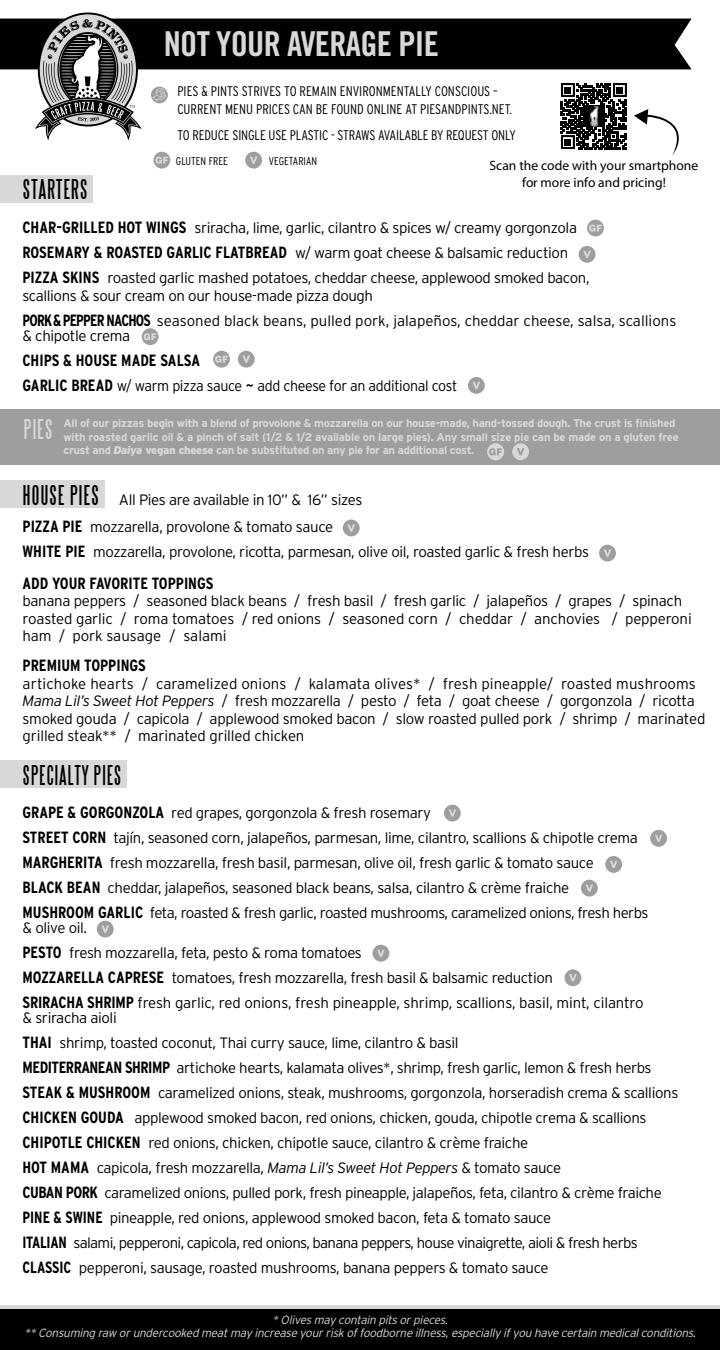
<style>
.page{position:relative;width:720px;height:1350px;background:#fff}
.page>*{position:absolute;margin:0;border:0;box-sizing:border-box;transform-origin:0 0}
.t1{font:34.25px "Trade Gothic LT Std Bd Cn 20";letter-spacing:-.02em;color:#d8d8d8}
.t2{font:25px "Steelfish";letter-spacing:.05em;color:#000}
.t3{font:25px "Steelfish";letter-spacing:.05em;color:#000;scale:.95 1}
.t4{font:25px "Steelfish";color:#d8d8d8}
.t5{font:700 condensed 16.25px "Interstate";color:#000}
.t6{font:300 15px/17.5px "Interstate";letter-spacing:-.025em;color:#000}
.t7{font:300 15px/25px "Interstate";letter-spacing:-.045em;color:#000}
.t8{font:300 15px/15px "Interstate";color:#000}
.t9{font:300 15px "Interstate";letter-spacing:-.025em;color:#000;scale:.95 1}
.t10{font:300 condensed 14px "Interstate";color:#000}
.t11{font:13.62px/16.2px "Myriad Pro";color:#000;text-align:center}
.t12{font:italic 300 11.88px "Interstate";color:#d8d8d8}
.t13{font:700 11.25px/13.8px "Interstate";letter-spacing:-.03em;color:#d8d8d8}
.t14{font:300 condensed 11.25px "Interstate";color:#000}
.s1{font-weight:700;font-stretch:condensed;font-size:16.25px}
.s2{font-weight:400}
.s3{font-weight:900;font-style:italic}
.s4{font-weight:900}
.s5{font-style:italic}
</style>
<div class="page">
<div style="left:0;top:1309px;width:720px;height:41px;background:#000"></div>
<div style="left:0;top:1305px;width:720px;height:5px;background:#d8d8d8"></div>
<div style="left:0;top:761px;width:127px;height:27px;background:#d8d8d8"></div>
<div style="left:0;top:481px;width:104px;height:27px;background:#d8d8d8"></div>
<div style="left:0;top:409px;width:720px;height:55px;background:#9e9e9e"></div>
<div style="left:487px;top:443px;width:17px;height:17px;background:#d8d8d8;border-radius:50%"></div>
<svg style="left:489px;top:448px;width:13px;height:7px"></svg>
<div style="left:587px;top:220px;width:17px;height:16px;background:#9e9e9e;border-radius:50%"></div>
<svg style="left:589px;top:224px;width:13px;height:8px"></svg>
<div style="left:142px;top:328px;width:17px;height:17px;background:#9e9e9e;border-radius:50%"></div>
<svg style="left:144px;top:333px;width:12px;height:7px"></svg>
<svg style="left:213px;top:351px;width:17px;height:17px"></svg>
<svg style="left:215px;top:356px;width:13px;height:7px"></svg>
<svg style="left:153px;top:152px;width:17px;height:17px"></svg>
<div style="left:0;top:175px;width:93px;height:28px;background:#d8d8d8"></div>
<svg style="left:245px;top:152px;width:17px;height:17px"></svg>
<div style="left:579px;top:246px;width:17px;height:17px;background:#9e9e9e;border-radius:50%"></div>
<svg style="left:583px;top:251px;width:8px;height:7px"></svg>
<div style="left:238px;top:351px;width:17px;height:17px;background:#9e9e9e;border-radius:50%"></div>
<svg style="left:242px;top:356px;width:8px;height:7px"></svg>
<div style="left:468px;top:377px;width:17px;height:17px;background:#9e9e9e;border-radius:50%"></div>
<svg style="left:473px;top:382px;width:7px;height:7px"></svg>
<div style="left:512px;top:443px;width:17px;height:17px;background:#d8d8d8;border-radius:50%"></div>
<svg style="left:517px;top:448px;width:7px;height:7px"></svg>
<div style="left:343px;top:520px;width:17px;height:16px;background:#9e9e9e;border-radius:50%"></div>
<svg style="left:347px;top:524px;width:8px;height:8px"></svg>
<div style="left:599px;top:545px;width:17px;height:17px;background:#9e9e9e;border-radius:50%"></div>
<svg style="left:604px;top:549px;width:7px;height:8px"></svg>
<div style="left:444px;top:805px;width:17px;height:17px;background:#9e9e9e;border-radius:50%"></div>
<svg style="left:449px;top:809px;width:7px;height:8px"></svg>
<div style="left:650px;top:830px;width:17px;height:17px;background:#9e9e9e;border-radius:50%"></div>
<svg style="left:655px;top:835px;width:7px;height:7px"></svg>
<div style="left:605px;top:856px;width:17px;height:17px;background:#9e9e9e;border-radius:50%"></div>
<svg style="left:610px;top:861px;width:8px;height:7px"></svg>
<div style="left:581px;top:880px;width:17px;height:17px;background:#9e9e9e;border-radius:50%"></div>
<svg style="left:586px;top:884px;width:7px;height:8px"></svg>
<div style="left:97px;top:921px;width:17px;height:17px;background:#9e9e9e;border-radius:50%"></div>
<svg style="left:101px;top:925px;width:8px;height:8px"></svg>
<div style="left:373px;top:945px;width:16px;height:17px;background:#9e9e9e;border-radius:50%"></div>
<svg style="left:377px;top:950px;width:8px;height:7px"></svg>
<div style="left:565px;top:969px;width:16px;height:17px;background:#9e9e9e;border-radius:50%"></div>
<svg style="left:569px;top:974px;width:8px;height:7px"></svg>
<svg style="left:0;top:13px;width:692px;height:151px"></svg>
<p class="t2" style="left:23px;top:176px;width:66px">STARTERS</p>
<p class="t1" style="left:164px;top:23px;width:277px">NOT YOUR AVERAGE PIE</p>
<p class="t10" style="left:177px;top:84px;width:322px">PIES &amp; PINTS STRIVES TO REMAIN ENVIRONMENTALLY CONSCIOUS –</p>
<p class="t10" style="left:177px;top:101px;width:336px">CURRENT MENU PRICES CAN BE FOUND ONLINE AT PIESANDPINTS.NET.</p>
<p class="t10" style="left:177px;top:127px;width:340px">TO REDUCE SINGLE USE PLASTIC - STRAWS AVAILABLE BY REQUEST ONLY</p>
<p class="t14" style="left:269px;top:155px;width:50px">VEGETARIAN</p>
<p class="t11" style="left:490px;top:158px;width:210px">Scan the code with your smartphone for more info and pricing!</p>
<p class="t14" style="left:176px;top:155px;width:53px">GLUTEN FREE</p>
<p class="t6" style="left:22px;top:219px;width:556px"><span class="s1">CHAR-GRILLED HOT WINGS</span> sriracha, lime, garlic, cilantro &amp; spices w/ creamy gorgonzola</p>
<p class="t6" style="left:22px;top:244px;width:547px"><span class="s1">ROSEMARY &amp; ROASTED GARLIC FLATBREAD</span> w/ warm goat cheese &amp; balsamic reduction</p>
<p class="t6" style="left:22px;top:269px;width:569px"><span class="s1">PIZZA SKINS</span> roasted garlic mashed potatoes, cheddar cheese, applewood smoked bacon,</p>
<p class="t6" style="left:22px;top:287px;width:352px">scallions &amp; sour cream on our house-made pizza dough</p>
<p class="t8" style="left:22px;top:313px;width:655px"><span class="s1">PORK &amp; PEPPER NACHOS</span> seasoned black beans, pulled pork, jalapeños, cheddar cheese, salsa, scallions &amp; chipotle crema</p>
<p class="t5" style="left:22px;top:351px;width:179px">CHIPS &amp; HOUSE MADE SALSA</p>
<p class="t9" style="left:22px;top:377px;width:459px"><span class="s1">GARLIC BREAD</span> w/ warm pizza sauce <span class="s2">~</span> add cheese for an additional cost</p>
<p class="t4" style="left:24px;top:416px;width:30px">PIES</p>
<p class="t13" style="left:63px;top:416px;width:617px">All of our pizzas begin with a blend of provolone &amp; mozzarella on our house-made, hand-tossed dough. The crust is finished with roasted garlic oil &amp; a pinch of salt (1/2 &amp; 1/2 available on large pies). Any small size pie can be made on a gluten free crust and <span class="s3">Daiya</span> <span class="s4">vegan cheese</span> can be substituted on any pie for an additional cost.</p>
<p class="t2" style="left:23px;top:482px;width:77px">HOUSE PIES</p>
<p class="t6" style="left:23px;top:518px;width:312px"><span class="s1">PIZZA PIE</span> mozzarella, provolone &amp; tomato sauce</p>
<p class="t6" style="left:23px;top:543px;width:568px"><span class="s1">WHITE PIE</span> mozzarella, provolone, ricotta, parmesan, olive oil, roasted garlic &amp; fresh herbs</p>
<p class="t6" style="left:119px;top:491px;width:245px">All Pies are available in 10” &amp; 16” sizes</p>
<p class="t5" style="left:23px;top:574px;width:192px">ADD YOUR FAVORITE TOPPINGS</p>
<p class="t6" style="left:23px;top:592px;width:671px">banana peppers / seasoned black beans / fresh basil / fresh garlic / jalapeños / grapes / spinach roasted garlic / roma tomatoes / red onions / seasoned corn / cheddar / anchovies / pepperoni</p>
<p class="t8" style="left:23px;top:628px;width:206px">ham / pork sausage / salami</p>
<p class="t5" style="left:23px;top:657px;width:125px">PREMIUM TOPPINGS</p>
<p class="t6" style="left:23px;top:675px;width:684px">artichoke hearts / caramelized onions / kalamata olives* / fresh pineapple/ roasted mushrooms <span class="s5">Mama Lil’s Sweet Hot Peppers</span> / fresh mozzarella / pesto / feta / goat cheese / gorgonzola / ricotta smoked gouda / capicola / applewood smoked bacon / slow roasted pulled pork / shrimp / marinated grilled steak** / marinated grilled chicken</p>
<p class="t3" style="left:23px;top:762px;width:105px">SPECIALTY PIES</p>
<p class="t6" style="left:23px;top:804px;width:410px"><span class="s1">GRAPE &amp; GORGONZOLA</span> red grapes, gorgonzola &amp; fresh rosemary</p>
<p class="t6" style="left:23px;top:829px;width:617px"><span class="s1">STREET CORN</span> tajín, seasoned corn, jalapeños, parmesan, lime, cilantro, scallions &amp; chipotle crema</p>
<p class="t6" style="left:23px;top:854px;width:573px"><span class="s1">MARGHERITA</span> fresh mozzarella, fresh basil, parmesan, olive oil, fresh garlic &amp; tomato sauce</p>
<p class="t6" style="left:23px;top:879px;width:548px"><span class="s1">BLACK BEAN</span> cheddar, jalapeños, seasoned black beans, salsa, cilantro &amp; crème fraiche</p>
<p class="t6" style="left:23px;top:905px;width:628px;line-height:15px"><span class="s1">MUSHROOM GARLIC</span> feta, roasted &amp; fresh garlic, roasted mushrooms, caramelized onions, fresh herbs &amp; olive oil.</p>
<p class="t6" style="left:23px;top:944px;width:341px"><span class="s1">PESTO</span> fresh mozzarella, feta, pesto &amp; roma tomatoes</p>
<p class="t6" style="left:23px;top:969px;width:532px"><span class="s1">MOZZARELLA CAPRESE</span> tomatoes, fresh mozzarella, fresh basil &amp; balsamic reduction</p>
<p class="t6" style="left:23px;top:995px;width:623px;line-height:15px"><span class="s1">SRIRACHA SHRIMP</span> fresh garlic, red onions, fresh pineapple, shrimp, scallions, basil, mint, cilantro &amp; sriracha aioli</p>
<p class="t6" style="left:23px;top:1034px;width:438px"><span class="s1">THAI</span> shrimp, toasted coconut, Thai curry sauce, lime, cilantro &amp; basil</p>
<p class="t6" style="left:23px;top:1059px;width:631px"><span class="s1">MEDITERRANEAN SHRIMP</span> artichoke hearts, kalamata olives*, shrimp, fresh garlic, lemon &amp; fresh herbs</p>
<p class="t6" style="left:23px;top:1084px;width:657px"><span class="s1">STEAK &amp; MUSHROOM</span> caramelized onions, steak, mushrooms, gorgonzola, horseradish crema &amp; scallions</p>
<p class="t6" style="left:23px;top:1109px;width:625px"><span class="s1">CHICKEN GOUDA</span> applewood smoked bacon, red onions, chicken, gouda, chipotle crema &amp; scallions</p>
<p class="t6" style="left:23px;top:1134px;width:507px"><span class="s1">CHIPOTLE CHICKEN</span> red onions, chicken, chipotle sauce, cilantro &amp; crème fraiche</p>
<p class="t6" style="left:23px;top:1159px;width:540px"><span class="s1">HOT MAMA</span> capicola, fresh mozzarella, <span class="s5">Mama Lil’s Sweet Hot Peppers</span> &amp; tomato sauce</p>
<p class="t6" style="left:23px;top:1184px;width:641px"><span class="s1">CUBAN PORK</span> caramelized onions, pulled pork, fresh pineapple, jalapeños, feta, cilantro &amp; crème fraiche</p>
<p class="t6" style="left:23px;top:1209px;width:530px"><span class="s1">PINE &amp; SWINE</span> pineapple, red onions, applewood smoked bacon, feta &amp; tomato sauce</p>
<p class="t7" style="left:23px;top:1230px;width:617px"><span class="s1">ITALIAN</span> salami, pepperoni, capicola, red onions, banana peppers, house vinaigrette, aioli &amp; fresh herbs<br><span class="s1">CLASSIC</span> pepperoni, sausage, roasted mushrooms, banana peppers &amp; tomato sauce</p>
<p class="t12" style="left:272px;top:1313px;width:180px">*Olivesmay contain pitsorpieces.</p>
<p class="t12" style="left:24px;top:1326px;width:676px">**Consuming raw orundercooked meatmay increase yourriskoffoodborne illness,especially ifyou have certain medicalconditions.</p>
</div>
